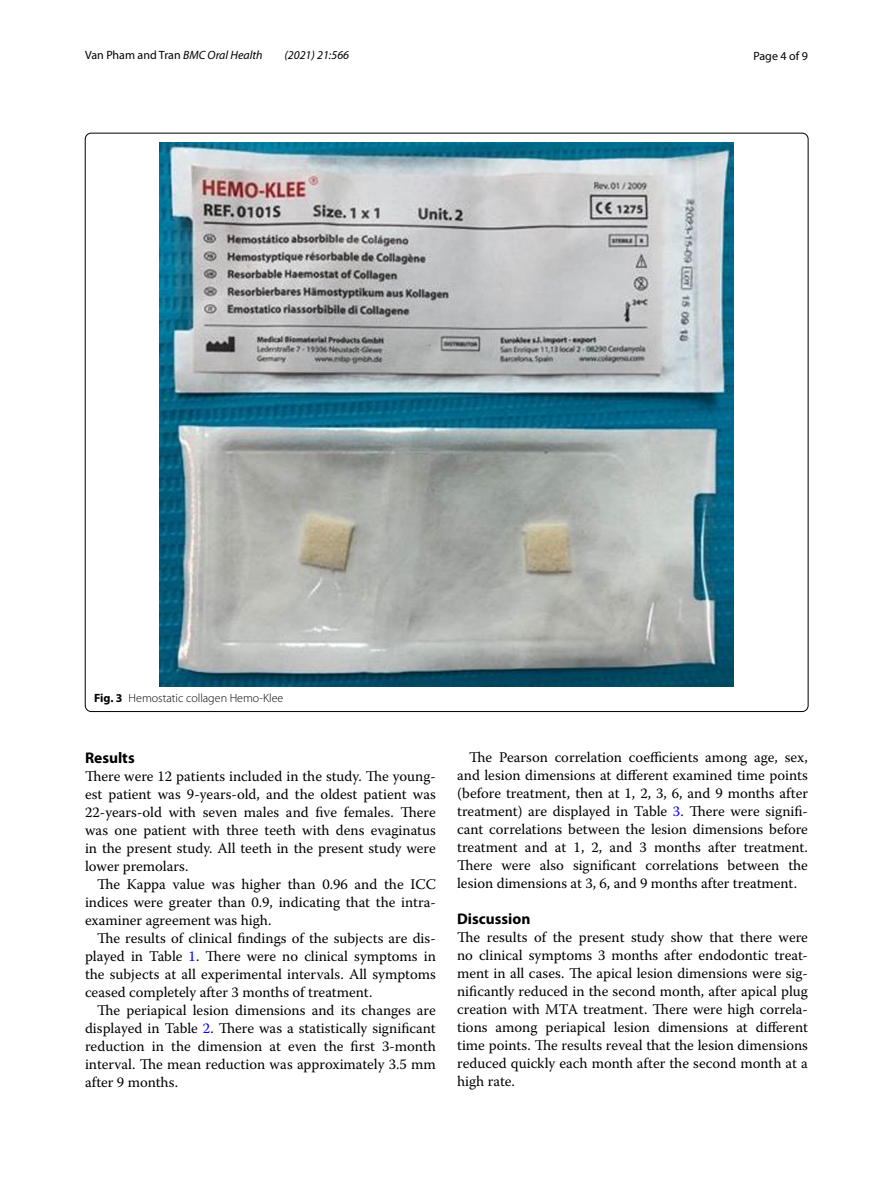
<style>
.page{position:relative;width:893px;height:1187px;background:#fff}
.page>*{position:absolute;margin:0;border:0;box-sizing:border-box;transform-origin:0 0}
.t1{font:700 15.45px "Myriad Pro";color:#000}
.t2{font:14.7px/18px "Warnock Pro";color:#000;text-align:justify}
.t3{font:12px "Myriad Pro";color:#000}
.t4{font:300 12px "Myriad Pro";color:#000}
.t5{font:italic 12px "Myriad Pro";color:#000}
.s1{font-style:italic}
.s2{font-weight:700}
.s3{color:#00f}
</style>
<div class="page">
<img style="left:160px;top:142px;width:574px;height:544px">
<p class="t3" style="left:85px;top:48px;width:179px">Van Pham and Tran <span class="s1">BMC Oral Health</span></p>
<p class="t5" style="left:284px;top:48px;width:66px">(2021) 21:566</p>
<p class="t3" style="left:753px;top:48px;width:56px">Page 4 of 9</p>
<p class="t4" style="left:94px;top:691px;width:191px"><span class="s2">Fig. 3</span> Hemostatic collagen Hemo-Klee</p>
<p class="t1" style="left:85px;top:747px;width:51px">Results</p>
<p class="t2" style="left:85px;top:766px;width:352px">There were 12 patients included in the study. The young&shy;est patient was 9-years-old, and the oldest patient was 22-years-old with seven males and five females. There was one patient with three teeth with dens evaginatus in the present study. All teeth in the present study were lower premolars.</p>
<p class="t2" style="left:85px;top:874px;width:352px;text-indent:12px">The Kappa value was higher than 0.96 and the ICC indices were greater than 0.9, indicating that the intra&shy;examiner agreement was high.</p>
<p class="t2" style="left:85px;top:928px;width:352px;text-indent:12px">The results of clinical findings of the subjects are dis&shy;played in Table <span class="s3">1</span>. There were no clinical symptoms in the subjects at all experimental intervals. All symptoms ceased completely after 3 months of treatment.</p>
<p class="t2" style="left:85px;top:1000px;width:352px;text-indent:12px">The periapical lesion dimensions and its changes are displayed in Table <span class="s3">2</span>. There was a statistically significant reduction in the dimension at even the first 3-month interval. The mean reduction was approximately 3.5 mm after 9 months.</p>
<p class="t2" style="left:457px;top:747px;width:352px;text-indent:12px">The Pearson correlation coefficients among age, sex, and lesion dimensions at different examined time points (before treatment, then at 1, 2, 3, 6, and 9 months after treatment) are displayed in Table <span class="s3">3</span>. There were signifi&shy;cant correlations between the lesion dimensions before treatment and at 1, 2, and 3 months after treatment.<br>There were also significant correlations between the lesion dimensions at 3, 6, and 9 months after treatment.</p>
<p class="t1" style="left:457px;top:908px;width:75px">Discussion</p>
<p class="t2" style="left:457px;top:927px;width:352px">The results of the present study show that there were no clinical symptoms 3 months after endodontic treat&shy;ment in all cases. The apical lesion dimensions were sig&shy;nificantly reduced in the second month, after apical plug creation with MTA treatment. There were high correla&shy;tions among periapical lesion dimensions at different time points. The results reveal that the lesion dimensions reduced quickly each month after the second month at a high rate.</p>
</div>
